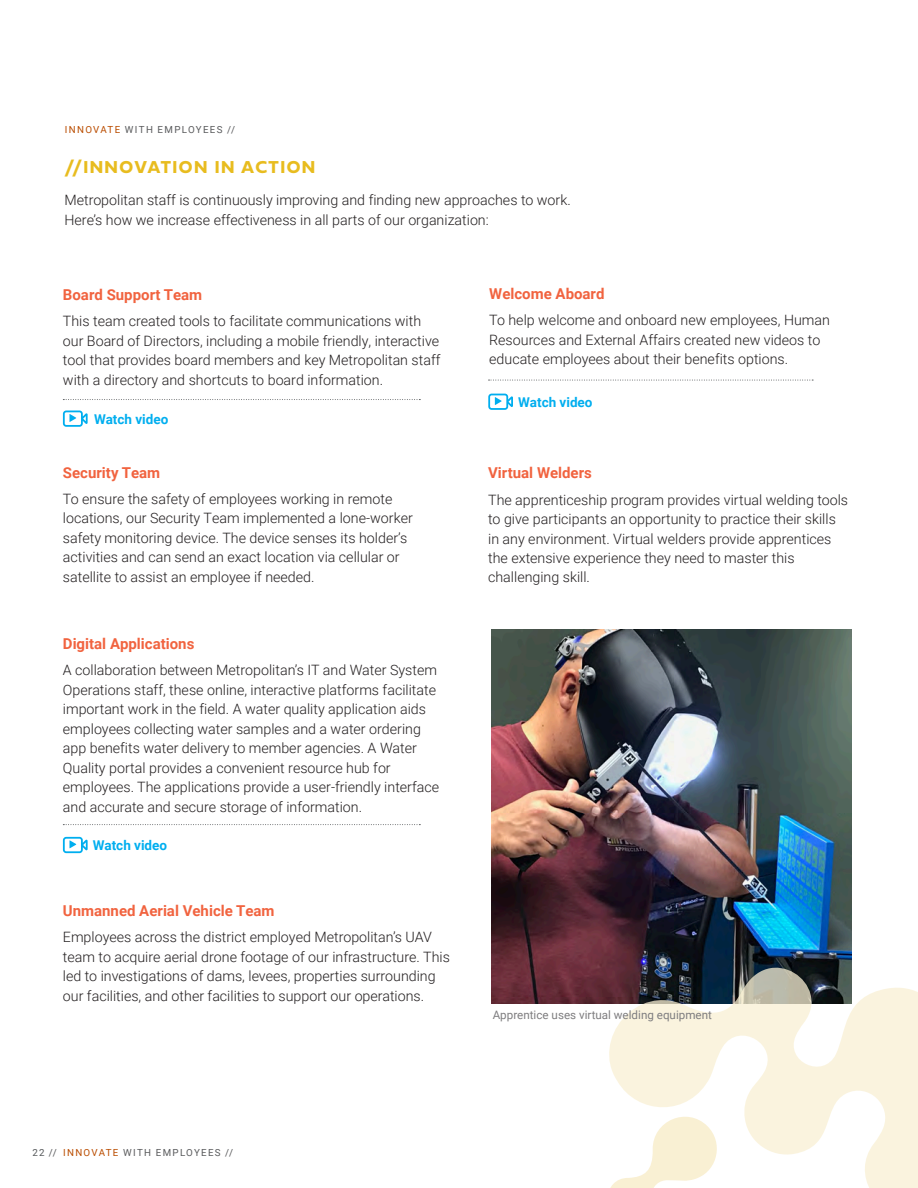
<style>
.page{position:relative;width:918px;height:1188px;background:#fff}
.page>*{position:absolute;margin:0;border:0;box-sizing:border-box;transform-origin:0 0}
.t1{font:700 18px "Fieldwork Hum";letter-spacing:.08em;color:#e8bc1f}
.BODY{font:700 15px "Roboto";color:#f1633f}
.BODY-2{font:300 14.25px/19.5px "Roboto";color:#231f20}
.BODY-3{font:700 13.5px "Roboto";color:#00aeef}
.BODY-4{font:11.7px "Roboto";color:#7e7d7f}
.INTERIOR_HEADERS{font:9.75px "Roboto";letter-spacing:.135em;color:#5a5b5d}
.INTERIOR_HEADERS-2{font:9.75px "Roboto";color:#575a5c}
.s1{color:#ba4d01}
.s2{color:#5a5b5d}
</style>
<div class="page">
<img style="left:492px;top:629px;width:359px;height:374px">
<svg style="left:597px;top:939px;width:321px;height:249px"></svg>
<svg style="left:63px;top:411px;width:25px;height:16px"></svg>
<svg style="left:63px;top:837px;width:25px;height:16px"></svg>
<svg style="left:63px;top:399px;width:357px;height:1px"></svg>
<svg style="left:489px;top:380px;width:324px;height:1px"></svg>
<svg style="left:63px;top:824px;width:357px;height:1px"></svg>
<svg style="left:603px;top:1106px;width:120px;height:82px"></svg>
<svg style="left:488px;top:394px;width:25px;height:16px"></svg>
<p class="INTERIOR_HEADERS" style="left:65px;top:122px;width:172px"><span class="s1">INNOVATE</span> WITH EMPLOYEES //</p>
<p class="t1" style="left:64px;top:153px;width:252px">//INNOVATION IN ACTION</p>
<p class="BODY-2" style="left:64px;top:190px;width:508px">Metropolitan staff is continuously improving and finding new approaches to work.<br>Here’s how we increase effectiveness in all parts of our organization:</p>
<p class="BODY" style="left:63px;top:284px;width:141px">Board Support Team</p>
<p class="BODY-2" style="left:63px;top:311px;width:379px">This team created tools to facilitate communications with our Board of Directors, including a mobile friendly, interactive tool that provides board members and key Metropolitan staff with a directory and shortcuts to board information.</p>
<p class="BODY-3" style="left:94px;top:410px;width:76px">Watch video</p>
<p class="BODY" style="left:63px;top:462px;width:99px">Security Team</p>
<p class="BODY-2" style="left:63px;top:488px;width:351px">To ensure the safety of employees working in remote locations, our Security Team implemented a lone-worker safety monitoring device. The device senses its holder’s activities and can send an exact location via cellular or satellite to assist an employee if needed.</p>
<p class="BODY" style="left:63px;top:633px;width:133px">Digital Applications</p>
<p class="BODY-2" style="left:63px;top:660px;width:378px">A collaboration between Metropolitan’s IT and Water System Operations staff, these online, interactive platforms facilitate important work in the field. A water quality application aids employees collecting water samples and a water ordering app benefits water delivery to member agencies. A Water Quality portal provides a convenient resource hub for employees. The applications provide a user-friendly interface and accurate and secure storage of information.</p>
<p class="BODY-3" style="left:93px;top:836px;width:76px">Watch video</p>
<p class="BODY" style="left:63px;top:900px;width:213px">Unmanned Aerial Vehicle Team</p>
<p class="BODY-2" style="left:63px;top:927px;width:388px">Employees across the district employed Metropolitan’s UAV team to acquire aerial drone footage of our infrastructure. This led to investigations of dams, levees, properties surrounding our facilities, and other facilities to support our operations.</p>
<p class="BODY" style="left:489px;top:283px;width:117px">Welcome Aboard</p>
<p class="BODY-2" style="left:489px;top:310px;width:342px">To help welcome and onboard new employees, Human<br>Resources and External Affairs created new videos to educate employees about their benefits options.</p>
<p class="BODY-3" style="left:518px;top:393px;width:76px">Watch video</p>
<p class="BODY" style="left:488px;top:462px;width:105px">Virtual Welders</p>
<p class="BODY-2" style="left:488px;top:489px;width:362px">The apprenticeship program provides virtual welding tools to give participants an opportunity to practice their skills in any environment. Virtual welders provide apprentices the extensive experience they need to master this challenging skill.</p>
<p class="BODY-4" style="left:493px;top:1007px;width:221px">Apprentice uses virtual welding equipment</p>
<p class="INTERIOR_HEADERS-2" style="left:33px;top:1146px;width:26px">22 <span class="s2">//</span></p>
<p class="INTERIOR_HEADERS" style="left:63px;top:1146px;width:172px"><span class="s1">INNOVATE</span> WITH EMPLOYEES //</p>
</div>
